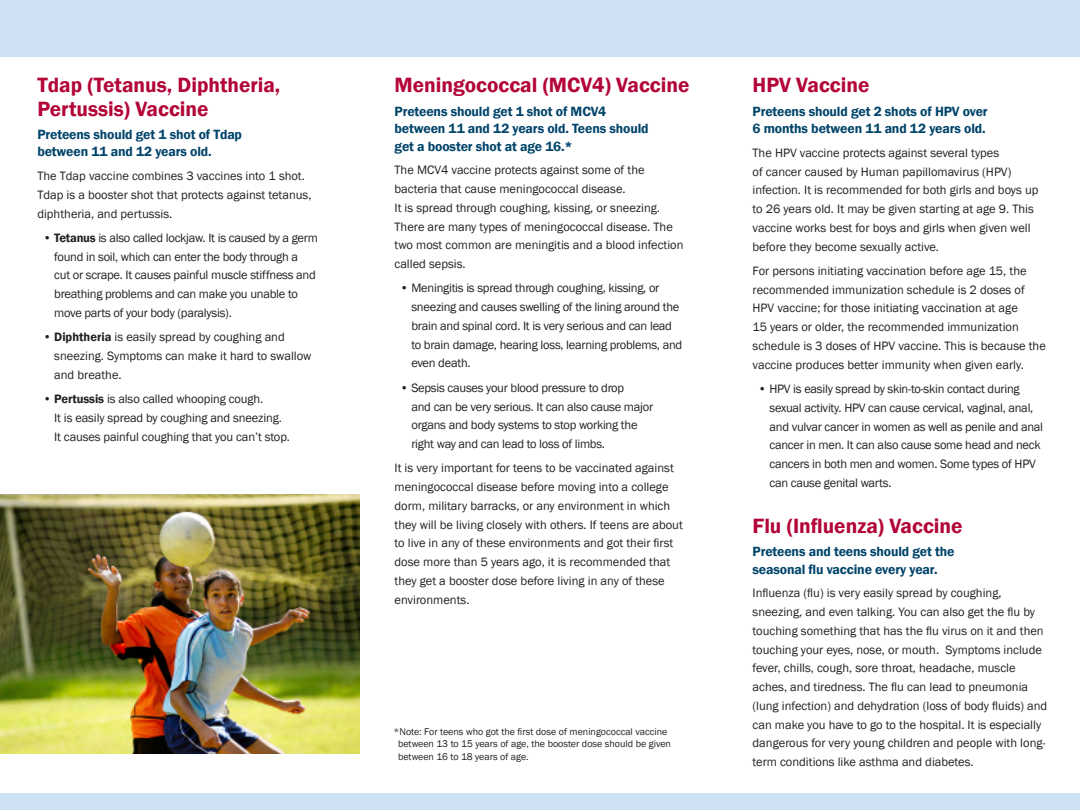
<style>
.page{position:relative;width:1080px;height:810px;background:#fff}
.page>*{position:absolute;margin:0;border:0;box-sizing:border-box;transform-origin:0 0}
.head{font:600 21.25px/23.8px "Franklin Gothic";color:#b30437}
.subhead{font:600 13.75px/17.5px "Franklin Gothic";letter-spacing:-.01em;color:#00446a}
.text{font:12.5px/18.8px "Franklin Gothic";color:#231f20}
.text-2{font:12.5px/18.8px "Franklin Gothic";letter-spacing:-.02em;color:#231f20}
.notes{font:10px/12.5px "Franklin Gothic";color:#231f20}
.s1{font-weight:600}
</style>
<div class="page">
<div style="left:0;top:0;width:360px;height:56px;background:#cde1f2"></div>
<div style="left:0;top:793px;width:360px;height:17px;background:#cde1f2"></div>
<img style="left:0;top:495px;width:360px;height:258px">
<div style="left:360px;top:0;width:360px;height:56px;background:#cde1f2"></div>
<div style="left:360px;top:793px;width:360px;height:17px;background:#cde1f2"></div>
<div style="left:720px;top:0;width:360px;height:56px;background:#cde1f2"></div>
<div style="left:720px;top:793px;width:360px;height:17px;background:#cde1f2"></div>
<p class="head" style="left:37px;top:73px;width:245px">Tdap (Tetanus, Diphtheria,<br>Pertussis) Vaccine</p>
<p class="subhead" style="left:37px;top:126px;width:206px">Preteens should get 1 shot of Tdap between 11 and 12 years old.</p>
<p class="text" style="left:37px;top:167px;width:276px">The Tdap vaccine combines 3 vaccines into 1 shot.<br>Tdap is a booster shot that protects against tetanus, diphtheria, and pertussis.</p>
<p class="text-2" style="left:54px;top:229px;width:265px;text-indent:-11px"><span class="s1">• Tetanus</span> is also called lockjaw. It is caused by a germ found in soil, which can enter the body through a<br>cut or scrape. It causes painful muscle stiffness and breathing problems and can make you unable to move parts of your body (paralysis).</p>
<p class="text" style="left:54px;top:328px;width:259px;text-indent:-11px"><span class="s1">• Diphtheria</span> is easily spread by coughing and sneezing. Symptoms can make it hard to swallow and breathe.</p>
<p class="text" style="left:54px;top:390px;width:237px;text-indent:-11px"><span class="s1">• Pertussis</span> is also called whooping cough.<br>It is easily spread by coughing and sneezing.<br>It causes painful coughing that you can’t stop.</p>
<p class="head" style="left:395px;top:74px;width:296px">Meningococcal (MCV4) Vaccine</p>
<p class="subhead" style="left:395px;top:102px;width:256px">Preteens should get 1 shot of MCV4 between 11 and 12 years old. Teens should get a booster shot at age 16.*</p>
<p class="text" style="left:395px;top:161px;width:291px">The MCV4 vaccine protects against some of the bacteria that cause meningococcal disease.<br>It is spread through coughing, kissing, or sneezing.<br>There are many types of meningococcal disease. The two most common are meningitis and a blood infection called sepsis.</p>
<p class="text-2" style="left:411px;top:279px;width:272px;text-indent:-11px">• Meningitis is spread through coughing, kissing, or sneezing and causes swelling of the lining around the brain and spinal cord. It is very serious and can lead to brain damage, hearing loss, learning problems, and even death.</p>
<p class="text-2" style="left:411px;top:378px;width:243px;text-indent:-11px">• Sepsis causes your blood pressure to drop<br>and can be very serious. It can also cause major organs and body systems to stop working the right way and can lead to loss of limbs.</p>
<p class="text" style="left:395px;top:459px;width:290px">It is very important for teens to be vaccinated against meningococcal disease before moving into a college dorm, military barracks, or any environment in which they will be living closely with others. If teens are about to live in any of these environments and got their first dose more than 5 years ago, it is recommended that they get a booster dose before living in any of these environments.</p>
<p class="notes" style="left:398px;top:725px;width:274px;text-indent:-5px">*Note: For teens who got the first dose of meningococcal vaccine between 13 to 15 years of age, the booster dose should be given between 16 to 18 years of age.</p>
<p class="head" style="left:753px;top:74px;width:118px">HPV Vaccine</p>
<p class="subhead" style="left:753px;top:102px;width:237px">Preteens should get 2 shots of HPV over<br>6 months between 11 and 12 years old.</p>
<p class="text" style="left:753px;top:143px;width:287px">The HPV vaccine protects against several types<br>of cancer caused by Human papillomavirus (HPV) infection. It is recommended for both girls and boys up to 26 years old. It may be given starting at age 9. This vaccine works best for boys and girls when given well before they become sexually active.</p>
<p class="text" style="left:753px;top:262px;width:295px">For persons initiating vaccination before age 15, the recommended immunization schedule is 2 doses of HPV vaccine; for those initiating vaccination at age<br>15 years or older, the recommended immunization schedule is 3 doses of HPV vaccine. This is because the vaccine produces better immunity when given early.</p>
<p class="text-2" style="left:769px;top:380px;width:275px;text-indent:-11px">• HPV is easily spread by skin-to-skin contact during sexual activity. HPV can cause cervical, vaginal, anal, and vulvar cancer in women as well as penile and anal cancer in men. It can also cause some head and neck cancers in both men and women. Some types of HPV can cause genital warts.</p>
<p class="head" style="left:753px;top:514px;width:212px">Flu (Influenza) Vaccine</p>
<p class="subhead" style="left:753px;top:543px;width:204px">Preteens and teens should get the seasonal flu vaccine every year.</p>
<p class="text" style="left:753px;top:584px;width:296px">Influenza (flu) is very easily spread by coughing, sneezing, and even talking. You can also get the flu by touching something that has the flu virus on it and then touching your eyes, nose, or mouth. Symptoms include fever, chills, cough, sore throat, headache, muscle aches, and tiredness. The flu can lead to pneumonia (lung infection) and dehydration (loss of body fluids) and can make you have to go to the hospital. It is especially dangerous for very young children and people with long&shy;term conditions like asthma and diabetes.</p>
</div>
